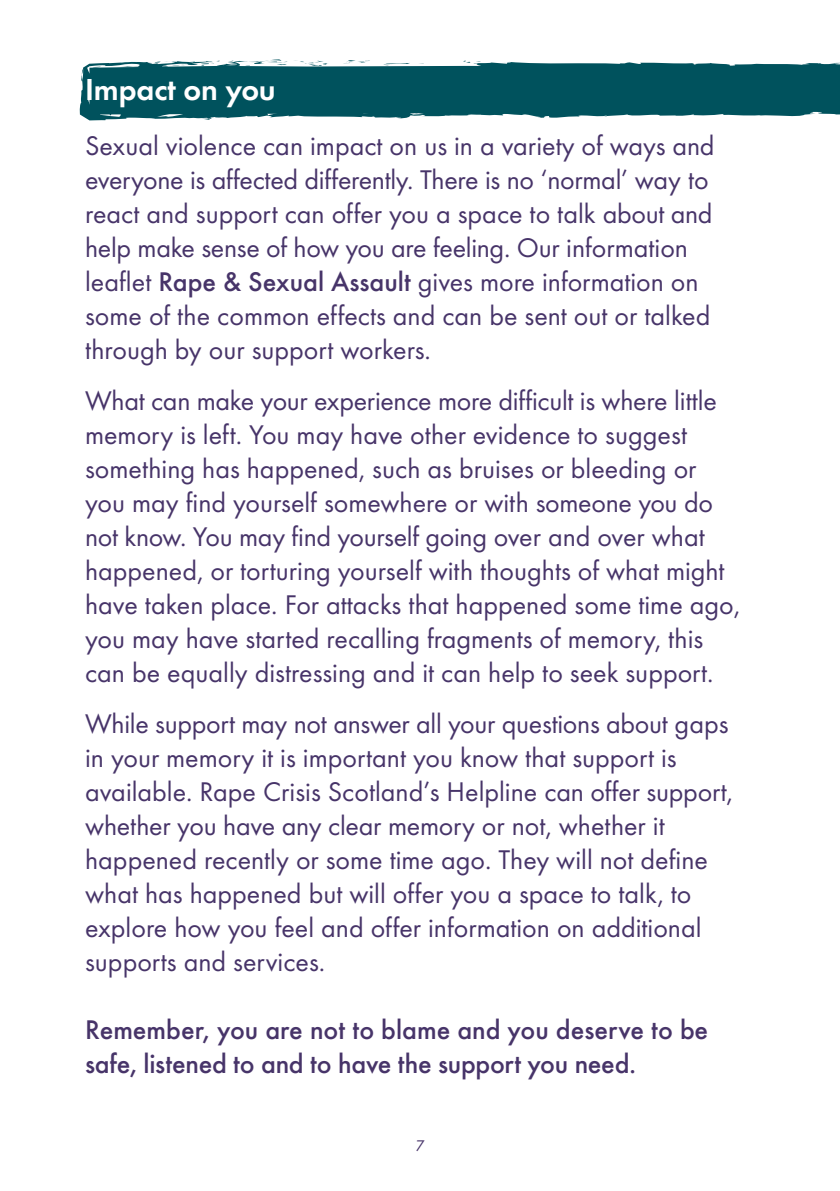
<style>
.page{position:relative;width:840px;height:1191px;background:#fff}
.page>*{position:absolute;margin:0;border:0;box-sizing:border-box;transform-origin:0 0}
.t1{font:600 31.6px "Futura T";letter-spacing:-.005em;color:#fff}
.t2{font:28px/34px "Futura T";color:#473469}
.t3{font:500 28px/34px "Futura T";letter-spacing:-.005em;color:#473469}
.t4{font:italic 16px "Futura T";color:#473469}
.s1{font-weight:500}
</style>
<div class="page">
<svg style="left:81px;top:59px;width:758px;height:61px;background:#276c75"></svg>
<p class="t1" style="left:85px;top:71px;width:192px">Impact on you</p>
<p class="t2" style="left:85px;top:128px;width:630px">Sexual violence can impact on us in a variety of ways and everyone is affected differently. There is no ‘normal’ way to react and support can offer you a space to talk about and help make sense of how you are feeling. Our information leaflet <span class="s1">Rape &amp; Sexual Assault</span> gives more information on some of the common effects and can be sent out or talked through by our support workers.</p>
<p class="t2" style="left:85px;top:383px;width:656px">What can make your experience more difficult is where little memory is left. You may have other evidence to suggest something has happened, such as bruises or bleeding or you may find yourself somewhere or with someone you do not know. You may find yourself going over and over what happened, or torturing yourself with thoughts of what might have taken place. For attacks that happened some time ago, you may have started recalling fragments of memory, this can be equally distressing and it can help to seek support.</p>
<p class="t2" style="left:85px;top:706px;width:649px">While support may not answer all your questions about gaps in your memory it is important you know that support is available. Rape Crisis Scotland’s Helpline can offer support, whether you have any clear memory or not, whether it happened recently or some time ago. They will not define what has happened but will offer you a space to talk, to explore how you feel and offer information on additional supports and services.</p>
<p class="t3" style="left:85px;top:1012px;width:624px">Remember, you are not to blame and you deserve to be safe, listened to and to have the support you need.</p>
<p class="t4" style="left:415px;top:1135px;width:11px">7</p>
</div>
